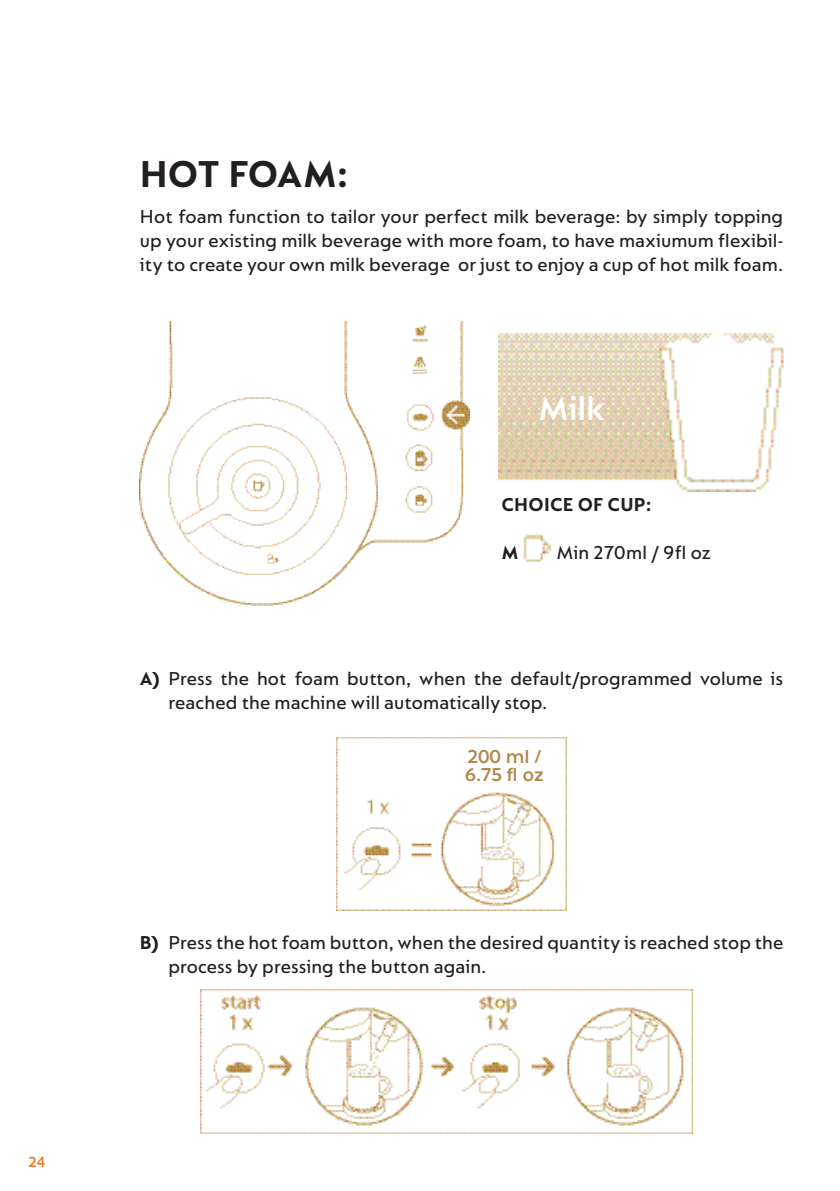
<style>
.page{position:relative;width:840px;height:1191px;background:#fff}
.page>*{position:absolute;margin:0;border:0;box-sizing:border-box;transform-origin:0 0}
.t1{font:700 40px "Nespresso Lucas";letter-spacing:-.025em;color:#231f20}
.t2{font:600 36px "Nespresso Lucas";color:#fff}
.t3{font:500 20px/24px "Nespresso Lucas";letter-spacing:.005em;color:#231f20}
.t4{font:700 20px "Nespresso Lucas";letter-spacing:.01em;color:#231f20}
.t5{font:700 18px/18px "Nespresso";letter-spacing:-.01em;color:#b1884a}
.t6{font:700 14px "Nespresso";color:#f17721}
.s1{font-weight:700}
</style>
<div class="page">
<img style="left:523px;top:534px;width:29px;height:28px">
<img style="left:139px;top:322px;width:330px;height:283px">
<img style="left:200px;top:989px;width:492px;height:144px">
<img style="left:336px;top:737px;width:230px;height:174px">
<img style="left:498px;top:333px;width:285px;height:159px">
<p class="t6" style="left:28px;top:1152px;width:19px">24</p>
<h1 class="t1" style="left:140px;top:151px;width:210px">HOT FOAM:</h1>
<p class="t3" style="left:140px;top:204px;width:644px;text-align:justify">Hot foam function to tailor your perfect milk beverage: by simply topping up your existing milk beverage with more foam, to have maxiumum flexibil&shy;ity to create your own milk beverage or just to enjoy a cup of hot milk foam.</p>
<h2 class="t2" style="left:537px;top:387px;width:68px">Milk</h2>
<p class="t4" style="left:501px;top:493px;width:152px">CHOICE OF CUP:</p>
<p class="t4" style="left:501px;top:541px;width:19px">M</p>
<p class="t3" style="left:556px;top:540px;width:156px">Min 270ml / 9fl oz</p>
<p class="t3" style="left:168px;top:666px;width:616px;text-indent:-28px"><span class="s1">A)</span> Press the hot foam button, when the default/programmed volume is reached the machine will automatically stop.</p>
<p class="t5" style="left:465px;top:746px;width:80px">200 ml /<br>6.75 fl oz</p>
<p class="t3" style="left:168px;top:930px;width:616px;text-indent:-28px"><span class="s1">B)</span> Press the hot foam button, when the desired quantity is reached stop the process by pressing the button again.</p>
</div>
